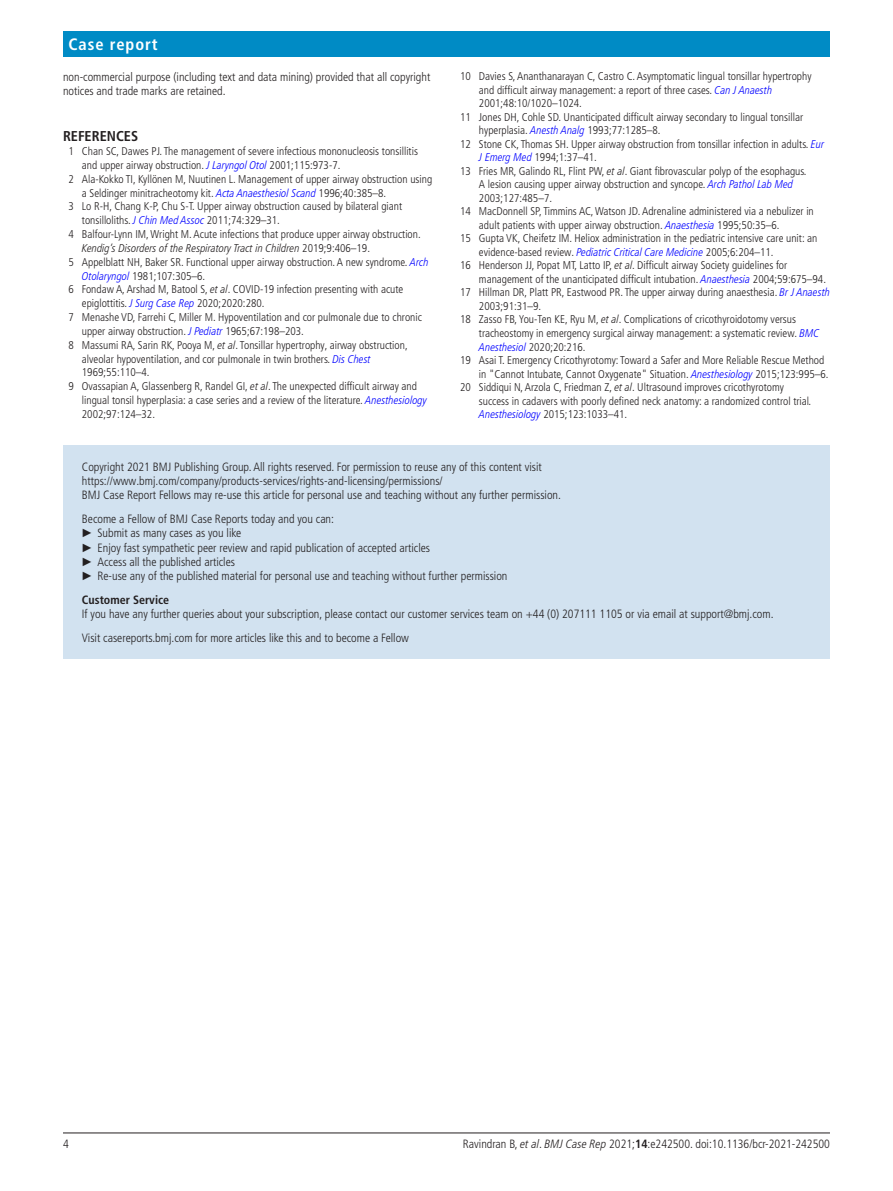
<style>
.page{position:relative;width:893px;height:1191px;background:#fff}
.page>*{position:absolute;margin:0;border:0;box-sizing:border-box;transform-origin:0 0}
.t1{font:700 condensed 16.5px "Frutiger LT Pro";letter-spacing:.055em;color:#fff}
.t2{font:700 condensed 14.25px "Frutiger LT Std";color:#231f20}
.t3{font:300 condensed 12px/14.4px "Frutiger LT Pro";color:#231f20}
.t4{font:700 condensed 12px "Frutiger LT Pro";color:#231f20}
.t5{font:300 condensed 11.25px "Frutiger LT Pro";color:#231f20}
.t6{font:italic 300 condensed 11.25px "Frutiger LT Pro";color:#231f20}
.s1{font-style:italic;color:#00f}
.s2{font-style:normal}
.s3{font-style:italic}
.s4{font-family:"Arial";font-weight:400;font-stretch:normal}
.s5{font-weight:700}
</style>
<div class="page">
<hr style="left:63px;top:1132px;width:767px;height:1px;background:#231f20">
<div style="left:63px;top:31px;width:767px;height:25px;background:#008bc5"></div>
<div style="left:63px;top:445px;width:767px;height:213px;background:#d2e2f0"></div>
<h1 class="t1" style="left:69px;top:34px;width:91px">Case report</h1>
<p class="t3" style="left:63px;top:70px;width:369px;line-height:13.8px">non-commercial purpose (including text and data mining) provided that all copyright notices and trade marks are retained.</p>
<p class="t2" style="left:63px;top:128px;width:77px">REFERENCES</p>
<p class="t5" style="left:68px;top:145px;width:351px">1 Chan SC, Dawes PJ. The management of severe infectious mononucleosis tonsillitis</p>
<p class="t5" style="left:82px;top:159px;width:260px">and upper airway obstruction. <span class="s1">J Laryngol Otol</span> 2001;115:973-7.</p>
<p class="t5" style="left:68px;top:172px;width:365px">2 Ala-Kokko TI, Kyllönen M, Nuutinen L. Management of upper airway obstruction using</p>
<p class="t5" style="left:82px;top:186px;width:306px">a Seldinger minitracheotomy kit. <span class="s1">Acta Anaesthesiol Scand</span> 1996;40:385–8.</p>
<p class="t5" style="left:68px;top:200px;width:335px">3 Lo R-H, Chang K-P, Chu S-T. Upper airway obstruction caused by bilateral giant</p>
<p class="t5" style="left:82px;top:214px;width:200px">tonsilloliths. <span class="s1">J Chin Med Assoc</span> 2011;74:329–31.</p>
<p class="t5" style="left:68px;top:228px;width:354px">4 Balfour-Lynn IM, Wright M. Acute infections that produce upper airway obstruction.</p>
<p class="t6" style="left:82px;top:241px;width:290px">Kendig’s Disorders of the Respiratory Tract in Children <span class="s2">2019;9:406–19.</span></p>
<p class="t5" style="left:68px;top:255px;width:362px">5 Appelblatt NH, Baker SR. Functional upper airway obstruction. A new syndrome. <span class="s1">Arch</span></p>
<p class="t5" style="left:82px;top:269px;width:125px"><span class="s1">Otolaryngol</span> 1981;107:305–6.</p>
<p class="t5" style="left:68px;top:283px;width:336px">6 Fondaw A, Arshad M, Batool S, <span class="s3">et al</span>. COVID-19 infection presenting with acute</p>
<p class="t5" style="left:82px;top:297px;width:184px">epiglottitis. <span class="s1">J Surg Case Rep</span> 2020;2020:280.</p>
<p class="t5" style="left:68px;top:311px;width:355px">7 Menashe VD, Farrehi C, Miller M. Hypoventilation and cor pulmonale due to chronic</p>
<p class="t5" style="left:82px;top:324px;width:224px">upper airway obstruction. <span class="s1">J Pediatr</span> 1965;67:198–203.</p>
<p class="t5" style="left:68px;top:338px;width:341px">8 Massumi RA, Sarin RK, Pooya M, <span class="s3">et al</span>. Tonsillar hypertrophy, airway obstruction,</p>
<p class="t5" style="left:82px;top:352px;width:290px">alveolar hypoventilation, and cor pulmonale in twin brothers. <span class="s1">Dis Chest</span></p>
<p class="t5" style="left:82px;top:366px;width:69px">1969;55:110–4.</p>
<p class="t5" style="left:68px;top:380px;width:350px">9 Ovassapian A, Glassenberg R, Randel GI, <span class="s3">et al</span>. The unexpected difficult airway and</p>
<p class="t5" style="left:82px;top:394px;width:346px">lingual tonsil hyperplasia: a case series and a review of the literature. <span class="s1">Anesthesiology</span></p>
<p class="t5" style="left:82px;top:407px;width:75px">2002;97:124–32.</p>
<p class="t5" style="left:460px;top:70px;width:353px">10 Davies S, Ananthanarayan C, Castro C. Asymptomatic lingual tonsillar hypertrophy</p>
<p class="t5" style="left:479px;top:84px;width:295px">and difficult airway management: a report of three cases. <span class="s1">Can J Anaesth</span></p>
<p class="t5" style="left:479px;top:97px;width:105px">2001;48:10/1020–1024.</p>
<p class="t5" style="left:460px;top:111px;width:345px">11 Jones DH, Cohle SD. Unanticipated difficult airway secondary to lingual tonsillar</p>
<p class="t5" style="left:479px;top:124px;width:183px">hyperplasia. <span class="s1">Anesth Analg</span> 1993;77:1285–8.</p>
<p class="t5" style="left:460px;top:138px;width:366px">12 Stone CK, Thomas SH. Upper airway obstruction from tonsillar infection in adults. <span class="s1">Eur</span></p>
<p class="t5" style="left:479px;top:151px;width:119px"><span class="s1">J Emerg Med</span> 1994;1:37–41.</p>
<p class="t5" style="left:460px;top:165px;width:348px">13 Fries MR, Galindo RL, Flint PW, <span class="s3">et al</span>. Giant fibrovascular polyp of the esophagus.</p>
<p class="t5" style="left:479px;top:178px;width:316px">A lesion causing upper airway obstruction and syncope. <span class="s1">Arch Pathol Lab Med</span></p>
<p class="t5" style="left:479px;top:192px;width:75px">2003;127:485–7.</p>
<p class="t5" style="left:460px;top:205px;width:355px">14 MacDonnell SP, Timmins AC, Watson JD. Adrenaline administered via a nebulizer in</p>
<p class="t5" style="left:479px;top:219px;width:302px">adult patients with upper airway obstruction. <span class="s1">Anaesthesia</span> 1995;50:35–6.</p>
<p class="t5" style="left:460px;top:232px;width:359px">15 Gupta VK, Cheifetz IM. Heliox administration in the pediatric intensive care unit: an</p>
<p class="t5" style="left:479px;top:246px;width:296px">evidence-based review. <span class="s1">Pediatric Critical Care Medicine</span> 2005;6:204–11.</p>
<p class="t5" style="left:460px;top:259px;width:329px">16 Henderson JJ, Popat MT, Latto IP, <span class="s3">et al</span>. Difficult airway Society guidelines for</p>
<p class="t5" style="left:479px;top:273px;width:349px">management of the unanticipated difficult intubation. <span class="s1">Anaesthesia</span> 2004;59:675–94.</p>
<p class="t5" style="left:460px;top:286px;width:371px">17 Hillman DR, Platt PR, Eastwood PR. The upper airway during anaesthesia. <span class="s1">Br J Anaesth</span></p>
<p class="t5" style="left:479px;top:300px;width:64px">2003;91:31–9.</p>
<p class="t5" style="left:460px;top:313px;width:337px">18 Zasso FB, You-Ten KE, Ryu M, <span class="s3">et al</span>. Complications of cricothyroidotomy versus</p>
<p class="t5" style="left:479px;top:327px;width:342px">tracheostomy in emergency surgical airway management: a systematic review. <span class="s1">BMC</span></p>
<p class="t5" style="left:479px;top:340px;width:108px"><span class="s1">Anesthesiol</span> 2020;20:216.</p>
<p class="t5" style="left:460px;top:354px;width:366px">19 Asai T. Emergency Cricothyrotomy: Toward a Safer and More Reliable Rescue Method</p>
<p class="t5" style="left:479px;top:367px;width:351px">in "Cannot Intubate, Cannot Oxygenate" Situation. <span class="s1">Anesthesiology</span> 2015;123:995–6.</p>
<p class="t5" style="left:460px;top:381px;width:325px">20 Siddiqui N, Arzola C, Friedman Z, <span class="s3">et al</span>. Ultrasound improves cricothyrotomy</p>
<p class="t5" style="left:479px;top:394px;width:334px">success in cadavers with poorly defined neck anatomy: a randomized control trial.</p>
<p class="t5" style="left:479px;top:408px;width:150px"><span class="s1">Anesthesiology</span> 2015;123:1033–41.</p>
<p class="t3" style="left:82px;top:459px;width:481px">Copyright 2021 BMJ Publishing Group. All rights reserved. For permission to reuse any of this content visit https://www.bmj.com/company/products-services/rights-and-licensing/permissions/<br>BMJ Case Report Fellows may re-use this article for personal use and teaching without any further permission.</p>
<p class="t3" style="left:81px;top:511px;width:428px">Become a Fellow of BMJ Case Reports today and you can:<br><span class="s4">►</span> Submit as many cases as you like<br><span class="s4">►</span> Enjoy fast sympathetic peer review and rapid publication of accepted articles<br><span class="s4">►</span> Access all the published articles<br><span class="s4">►</span> Re-use any of the published material for personal use and teaching without further permission</p>
<p class="t4" style="left:82px;top:592px;width:89px">Customer Service</p>
<p class="t3" style="left:82px;top:602px;width:693px;line-height:23.4px">If you have any further queries about your subscription, please contact our customer services team on +44 (0) 207111 1105 or via email at support@bmj.com.<br>Visit casereports.bmj.com for more articles like this and to become a Fellow</p>
<p class="t3" style="left:63px;top:1136px;width:7px">4</p>
<p class="t3" style="left:463px;top:1136px;width:369px">Ravindran B, <span class="s3">et al</span>. <span class="s3">BMJ Case Rep</span> 2021;<span class="s5">14</span>:e242500. doi:10.1136/bcr-2021-242500</p>
</div>
